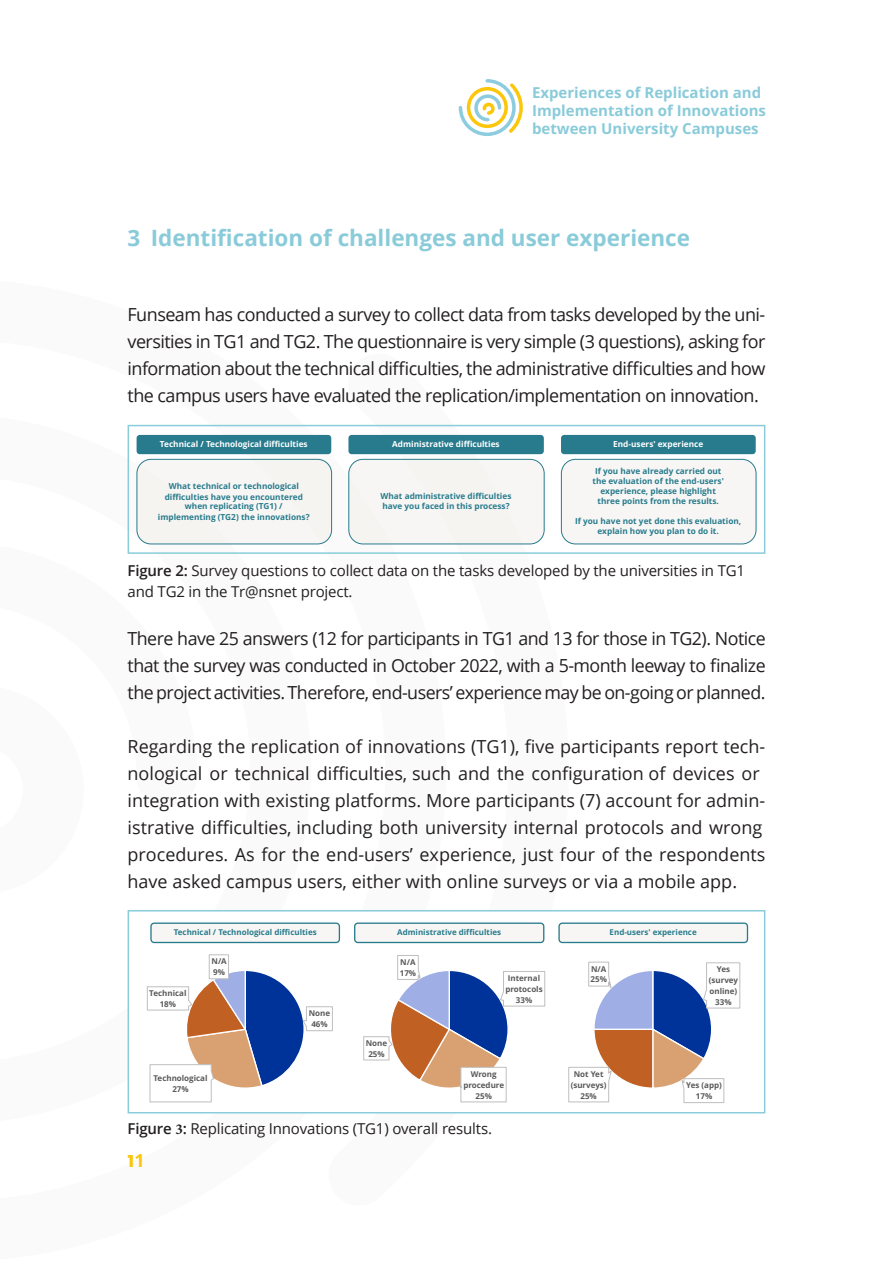
<style>
.page{position:relative;width:893px;height:1263px;background:#fff}
.page>*{position:absolute;margin:0;border:0;box-sizing:border-box;transform-origin:0 0}
.t1{font:700 22.5px "Open Sans";color:#8acbda}
.t2{font:18px/27px "Open Sans";color:#231f20;text-align:justify}
.t3{font:18px "Mont Heavy DEMO";color:#fbc60d}
.t4{font:15px/21px "Open Sans";letter-spacing:-.01em;color:#231f20}
.t5{font:700 15px/18px "Open Sans";color:#8acbda}
.t6{font:700 8.25px/10.1px "Open Sans";color:#287b8d;text-align:center}
.t7{font:700 8.25px "Open Sans";color:#fff}
.t8{font:700 7.95px/10.6px "Open Sans";color:#595959;text-align:center}
.t9{font:700 7.95px "Open Sans";color:#287b8d}
.s1{font-style:inherit}
.s2{font-weight:600}
.s3{font-family:"Minion Pro";font-weight:700}
.s4{font-family:"Open Sans";font-weight:700}
</style>
<div class="page">
<svg style="left:127px;top:424px;width:456px;height:690px"></svg>
<div style="left:128px;top:425px;width:637px;height:129px;border:2px solid #8accd9"></div>
<div style="left:128px;top:910px;width:637px;height:203px;background:#fff;border:2px solid #8accd9"></div>
<div style="left:349px;top:459px;width:195px;height:85px;background:#f7f6f4;border-radius:14px"></div>
<div style="left:348px;top:459px;width:196px;height:85px;border:1px solid #287b8d;border-radius:14px"></div>
<div style="left:561px;top:459px;width:195px;height:85px;background:#f7f6f4;border-radius:14px"></div>
<div style="left:561px;top:459px;width:195px;height:85px;border:1px solid #287b8d;border-radius:14px"></div>
<div style="left:137px;top:459px;width:195px;height:85px;background:#f7f6f4;border-radius:14px"></div>
<div style="left:137px;top:459px;width:195px;height:85px;border:1px solid #287b8d;border-radius:14px"></div>
<div style="left:137px;top:435px;width:194px;height:19px;background:#287b8d;border-radius:3px"></div>
<div style="left:348px;top:435px;width:196px;height:19px;background:#287b8d;border-radius:3px"></div>
<div style="left:561px;top:435px;width:195px;height:19px;background:#287b8d;border-radius:3px"></div>
<div style="left:130px;top:954px;width:231px;height:151px;background:#fff"></div>
<svg style="left:147px;top:954px;width:186px;height:148px"></svg>
<svg style="left:568px;top:961px;width:172px;height:142px"></svg>
<svg style="left:363px;top:955px;width:182px;height:147px"></svg>
<div style="left:151px;top:923px;width:188px;height:19px;background:#f7f6f4;border-radius:3px"></div>
<div style="left:150px;top:922px;width:190px;height:21px;border:1px solid #287b8d;border-radius:3px"></div>
<div style="left:355px;top:923px;width:189px;height:19px;background:#f7f6f4;border-radius:3px"></div>
<div style="left:354px;top:922px;width:190px;height:21px;border:1px solid #287b8d;border-radius:3px"></div>
<div style="left:559px;top:923px;width:188px;height:19px;background:#f7f6f4;border-radius:3px"></div>
<div style="left:558px;top:922px;width:190px;height:21px;border:1px solid #287b8d;border-radius:3px"></div>
<svg style="left:458px;top:79px;width:65px;height:57px"></svg>
<p class="t5" style="left:532px;top:83px;width:235px">Experiences of Replication and<br>Implementation of Innovations between University Campuses</p>
<p class="t1" style="left:128px;top:222px;width:564px">3 Identification of challenges <span class="s1">and user experience</span></p>
<p class="t2" style="left:128px;top:300px;width:639px">Funseam has conducted a survey to collect data from tasks developed by the uni&shy;versities in TG1 and TG2. The questionnaire is very simple (3 questions), asking for information about the technical difficulties, the administrative difficulties and how the campus users have evaluated the replication/implementation on innovation.</p>
<p class="t7" style="left:160px;top:438px;width:149px">Technical / Technological difficulties</p>
<p class="t7" style="left:392px;top:438px;width:109px">Administrative difficulties</p>
<p class="t7" style="left:613px;top:438px;width:92px">End-users' experience</p>
<p class="t6" style="left:158px;top:481px;width:153px">What technical or technological difficulties have you encountered when replicating (TG1) / implementing (TG2) the innovations?</p>
<p class="t6" style="left:381px;top:490px;width:132px;text-align:left">What administrative difficulties have you faced in this process?</p>
<p class="t6" style="left:592px;top:466px;width:133px">If you have already carried out the evaluation of the end-users' experience, please highlight three points from the results.</p>
<p class="t6" style="left:575px;top:515px;width:168px">If you have not yet done this evaluation, explain how you plan to do it.</p>
<p class="t4" style="left:128px;top:559px;width:619px"><span class="s2">Figure 2:</span> Survey questions to collect data on the tasks developed by the universities in TG1 and TG2 in the Tr@nsnet project.</p>
<p class="t2" style="left:128px;top:624px;width:640px">There have 25 answers (12 for participants in TG1 and 13 for those in TG2). Notice that the survey was conducted in October 2022, with a 5-month leeway to finalize the project activities. Therefore, end-users’ experience may be on-going or planned.</p>
<p class="t2" style="left:128px;top:732px;width:639px;text-align:left">Regarding the replication of innovations (TG1), five participants report tech&shy;nological or technical difficulties, such and the configuration of devices or integration with existing platforms. More participants (7) account for admin&shy;istrative difficulties, including both university internal protocols and wrong procedures. As for the end-users’ experience, just four of the respondents have asked campus users, either with online surveys or via a mobile app.</p>
<p class="t9" style="left:174px;top:927px;width:144px">Technical / Technological difficulties</p>
<p class="t9" style="left:397px;top:927px;width:106px">Administrative difficulties</p>
<p class="t9" style="left:610px;top:927px;width:89px">End-users' experience</p>
<p class="t8" style="left:149px;top:988px;width:39px">Technical<br>18%</p>
<p class="t8" style="left:212px;top:956px;width:17px;text-align:left">N/A<br>9%</p>
<p class="t8" style="left:709px;top:964px;width:31px">Yes (survey online)<br>33%</p>
<p class="t8" style="left:400px;top:957px;width:18px;text-align:left">N/A<br>17%</p>
<p class="t8" style="left:591px;top:963px;width:17px">N/A</p>
<p class="t8" style="left:508px;top:973px;width:34px">Internal</p>
<p class="t8" style="left:590px;top:974px;width:18px">25%</p>
<p class="t8" style="left:505px;top:983px;width:39px;line-height:11.2px">protocols<br>33%</p>
<p class="t8" style="left:309px;top:1008px;width:23px">None<br>46%</p>
<p class="t8" style="left:366px;top:1038px;width:23px">None<br>25%</p>
<p class="t8" style="left:154px;top:1072px;width:56px">Technological<br>27%</p>
<p class="t8" style="left:463px;top:1068px;width:42px">Wrong procedure<br>25%</p>
<p class="t4" style="left:128px;top:1117px;width:366px"><span class="s2">Figure</span> <span class="s3">3</span><span class="s2">:</span> Replicating Innovations (TG1) overall results.</p>
<p class="t3" style="left:128px;top:1151px;width:19px">1<span class="s4">1</span></p>
<p class="t8" style="left:571px;top:1068px;width:37px">Not Yet (surveys)<br>25%</p>
<p class="t8" style="left:686px;top:1080px;width:37px">Yes (app)<br>17%</p>
</div>
